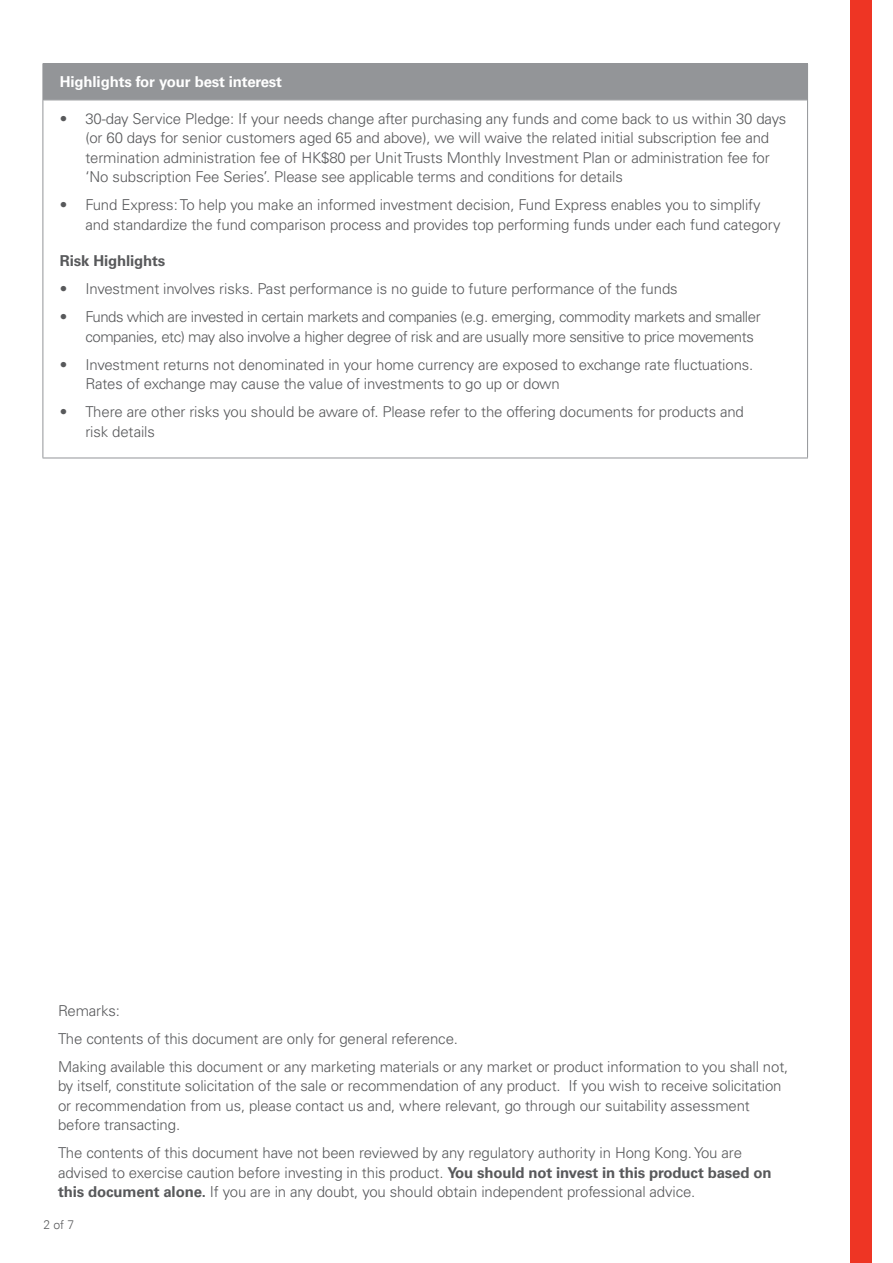
<style>
.page{position:relative;width:893px;height:1263px;background:#fff}
.page>*{position:absolute;margin:0;border:0;box-sizing:border-box;transform-origin:0 0}
.t1{font:300 15px/19.5px "Univers LT Std";letter-spacing:-.01em;color:#58595b}
.t2{font:300 15px/19.5px "Univers LT Std";letter-spacing:-.03em;color:#58595b}
.t3{font:700 15px "Univers LT Std";letter-spacing:-.01em;color:#fff}
.t4{font:700 15px "Univers LT Std";letter-spacing:-.01em;color:#58595b}
.t5{font:300 12px "Univers Next Pro";color:#58595b}
.s1{font-weight:700}
</style>
<div class="page">
<div style="left:850px;top:0;width:22px;height:1263px;background:#ee3524"></div>
<div style="left:43px;top:64px;width:764px;height:36px;background:#939598"></div>
<hr style="left:43px;top:100px;width:764px;height:1px;background:#a7a9ac">
<hr style="left:43px;top:63px;width:765px;height:1px;background:#939598">
<hr style="left:807px;top:64px;width:1px;height:36px;background:#939598">
<hr style="left:43px;top:100px;width:1px;height:358px;background:#939598">
<hr style="left:807px;top:100px;width:1px;height:358px;background:#939598">
<hr style="left:43px;top:458px;width:765px;height:1px;background:#939598">
<p class="t3" style="left:60px;top:73px;width:224px">Highlights for your best interest</p>
<p class="t1" style="left:85px;top:109px;width:702px;text-indent:-26px">• 30-day Service Pledge: If your needs change after purchasing any funds and come back to us within 30 days (or 60 days for senior customers aged 65 and above), we will waive the related initial subscription fee and termination administration fee of HK$80 per Unit Trusts Monthly Investment Plan or administration fee for ‘No subscription Fee Series’. Please see applicable terms and conditions for details</p>
<p class="t1" style="left:85px;top:195px;width:697px;text-indent:-26px">• Fund Express: To help you make an informed investment decision, Fund Express enables you to simplify and standardize the fund comparison process and provides top performing funds under each fund category</p>
<p class="t4" style="left:60px;top:252px;width:107px">Risk Highlights</p>
<p class="t1" style="left:60px;top:279px;width:619px">• Investment involves risks. Past performance is no guide to future performance of the funds</p>
<p class="t2" style="left:85px;top:307px;width:677px;text-indent:-26px">• Funds which are invested in certain markets and companies (e.g. emerging, commodity markets and smaller companies, etc) may also involve a higher degree of risk and are usually more sensitive to price movements</p>
<p class="t1" style="left:85px;top:355px;width:669px;text-indent:-26px">• Investment returns not denominated in your home currency are exposed to exchange rate fluctuations.<br>Rates of exchange may cause the value of investments to go up or down</p>
<p class="t1" style="left:85px;top:402px;width:660px;text-indent:-26px">• There are other risks you should be aware of. Please refer to the offering documents for products and risk details</p>
<p class="t1" style="left:58px;top:996px;width:732px;line-height:28px">Remarks:<br>The contents of this document are only for general reference.<br>Making available this document or any marketing materials or any market or product information to you shall not,</p>
<p class="t1" style="left:58px;top:1076px;width:725px">by itself, constitute solicitation of the sale or recommendation of any product. If you wish to receive solicitation or recommendation from us, please contact us and, where relevant, go through our suitability assessment before transacting.</p>
<p class="t1" style="left:58px;top:1143px;width:715px">The contents of this document have not been reviewed by any regulatory authority in Hong Kong. You are advised to exercise caution before investing in this product. <span class="s1">You should not invest in this product based on this document alone.</span> If you are in any doubt, you should obtain independent professional advice.</p>
<p class="t5" style="left:43px;top:1217px;width:32px">2 of 7</p>
</div>
